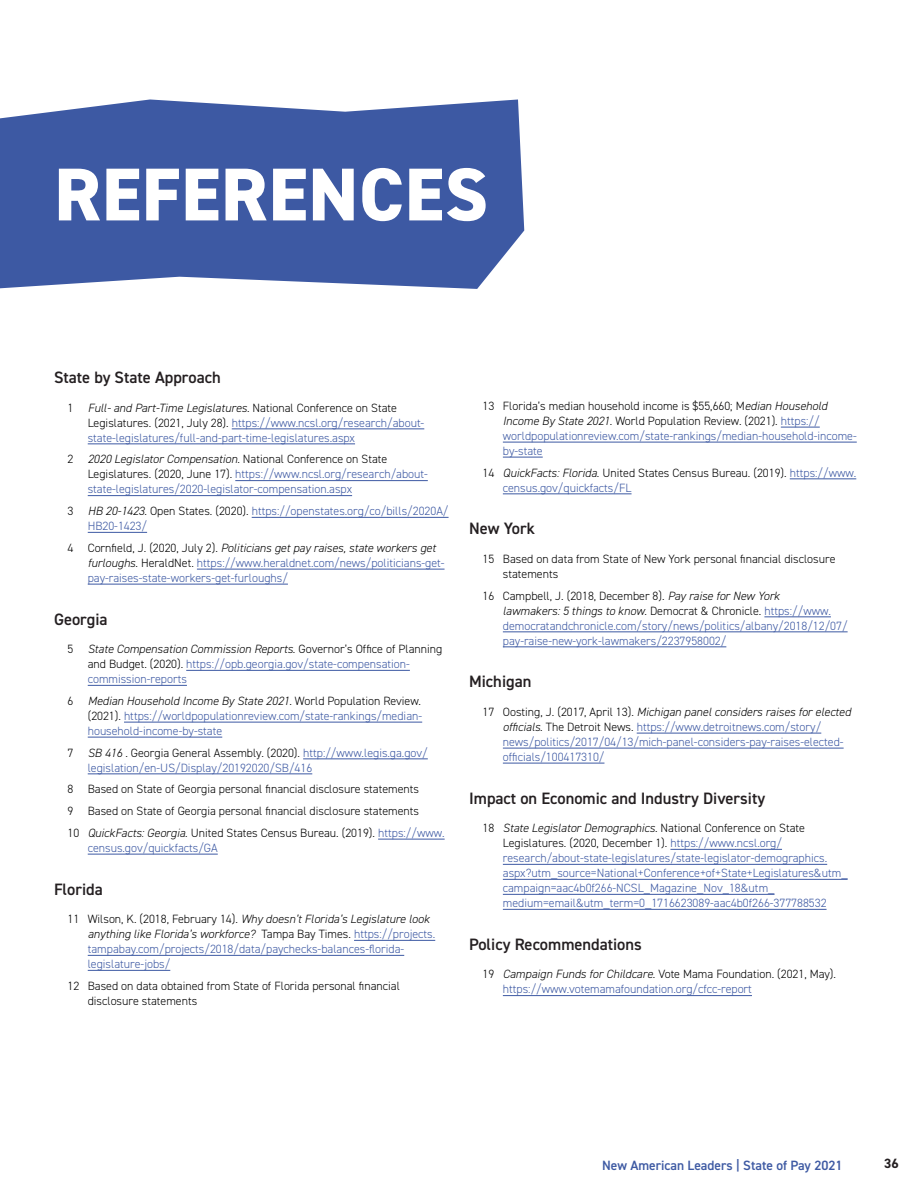
<style>
.page{position:relative;width:918px;height:1188px;background:#fff}
.page>*{position:absolute;margin:0;border:0;box-sizing:border-box;transform-origin:0 0}
.t1{font:800 75px "DIN2014";letter-spacing:.01em;color:#fff}
.t2{font:600 16.5px "DIN2014";color:#241f21}
.t3{font:600 13.5px "DIN2014";color:#3e5aa3}
.t4{font:700 13.5px "DIN2014";color:#241f21}
.t5{font:300 12px/15px "DIN2014";color:#3d59a3}
.t6{font:300 12px/21.8px "DIN2014";color:#000}
.s1{color:#000}
.s2{font-style:italic;color:#000}
.s3{font-style:italic}
.s4{color:#3d59a3}
</style>
<div class="page">
<hr style="left:232px;top:429px;width:192px;height:1px;background:#3d59a3">
<hr style="left:88px;top:444px;width:267px;height:1px;background:#3d59a3">
<hr style="left:235px;top:480px;width:193px;height:1px;background:#3d59a3">
<hr style="left:88px;top:495px;width:264px;height:1px;background:#3d59a3">
<hr style="left:252px;top:517px;width:197px;height:1px;background:#3d59a3">
<hr style="left:88px;top:532px;width:59px;height:1px;background:#3d59a3">
<hr style="left:197px;top:569px;width:248px;height:1px;background:#3d59a3">
<hr style="left:88px;top:584px;width:200px;height:1px;background:#3d59a3">
<hr style="left:186px;top:670px;width:224px;height:1px;background:#3d59a3">
<hr style="left:88px;top:685px;width:99px;height:1px;background:#3d59a3">
<hr style="left:124px;top:722px;width:298px;height:1px;background:#3d59a3">
<hr style="left:88px;top:737px;width:134px;height:1px;background:#3d59a3">
<hr style="left:303px;top:759px;width:125px;height:1px;background:#3d59a3">
<hr style="left:88px;top:774px;width:224px;height:1px;background:#3d59a3">
<hr style="left:378px;top:839px;width:67px;height:1px;background:#3d59a3">
<hr style="left:88px;top:854px;width:130px;height:1px;background:#3d59a3">
<hr style="left:354px;top:940px;width:81px;height:1px;background:#3d59a3">
<hr style="left:88px;top:955px;width:316px;height:1px;background:#3d59a3">
<hr style="left:88px;top:970px;width:82px;height:1px;background:#3d59a3">
<hr style="left:781px;top:427px;width:39px;height:1px;background:#3d59a3">
<hr style="left:503px;top:442px;width:354px;height:1px;background:#3d59a3">
<hr style="left:503px;top:457px;width:40px;height:1px;background:#3d59a3">
<hr style="left:790px;top:479px;width:66px;height:1px;background:#3d59a3">
<hr style="left:503px;top:494px;width:129px;height:1px;background:#3d59a3">
<hr style="left:764px;top:617px;width:67px;height:1px;background:#3d59a3">
<hr style="left:503px;top:632px;width:345px;height:1px;background:#3d59a3">
<hr style="left:503px;top:647px;width:223px;height:1px;background:#3d59a3">
<hr style="left:637px;top:733px;width:184px;height:1px;background:#3d59a3">
<hr style="left:503px;top:748px;width:341px;height:1px;background:#3d59a3">
<hr style="left:503px;top:763px;width:101px;height:1px;background:#3d59a3">
<hr style="left:670px;top:849px;width:112px;height:1px;background:#3d59a3">
<hr style="left:503px;top:864px;width:324px;height:1px;background:#3d59a3">
<hr style="left:503px;top:879px;width:345px;height:1px;background:#3d59a3">
<hr style="left:503px;top:894px;width:272px;height:1px;background:#3d59a3">
<hr style="left:503px;top:909px;width:324px;height:1px;background:#3d59a3">
<hr style="left:503px;top:995px;width:249px;height:1px;background:#3d59a3">
<svg style="left:0;top:99px;width:524px;height:190px;background:#4d67aa"></svg>
<h1 class="t1" style="left:54px;top:145px;width:435px">REFERENCES</h1>
<h2 class="t2" style="left:54px;top:366px;width:168px">State by State Approach</h2>
<p class="t5" style="left:88px;top:400px;width:338px;text-indent:-20px"><span class="s1">1</span> <span class="s2">Full- and Part-Time Legislatures</span><span class="s1">. National Conference on State<br>Legislatures. (2021, July 28).</span> https://www.ncsl.org/research/about&shy;state-legislatures/full-and-part-time-legislatures.aspx</p>
<p class="t5" style="left:88px;top:452px;width:342px;text-indent:-20px"><span class="s1">2</span> <span class="s2">2020 Legislator Compensation</span><span class="s1">. National Conference on State<br>Legislatures. (2020, June 17).</span> https://www.ncsl.org/research/about&shy;state-legislatures/2020-legislator-compensation.aspx</p>
<p class="t5" style="left:88px;top:504px;width:362px;text-indent:-20px"><span class="s1">3</span> <span class="s2">HB 20-1423</span><span class="s1">. Open States. (2020).</span> https://openstates.org/co/bills/2020A/<br>HB20-1423/</p>
<p class="t5" style="left:88px;top:540px;width:358px;text-indent:-20px"><span class="s1">4 Cornfield, J. (2020, July 2).</span> <span class="s2">Politicians get pay raises, state workers get furloughs</span><span class="s1">. HeraldNet.</span> https://www.heraldnet.com/news/politicians-get&shy;pay-raises-state-workers-get-furloughs/</p>
<h2 class="t2" style="left:54px;top:608px;width:55px">Georgia</h2>
<p class="t5" style="left:88px;top:642px;width:356px;text-indent:-20px"><span class="s1">5</span> <span class="s2">State Compensation Commission Reports</span><span class="s1">. Governor’s Office of Planning and Budget. (2020).</span> https://opb.georgia.gov/state-compensation&shy;commission-reports</p>
<p class="t5" style="left:88px;top:693px;width:336px;text-align:justify;text-indent:-20px"><span class="s1">6</span> <span class="s2">Median Household Income By State 2021</span><span class="s1">. World Population Review. (2021).</span> https://worldpopulationreview.com/state-rankings/median&shy;household-income-by-state</p>
<p class="t5" style="left:88px;top:745px;width:342px;text-indent:-20px"><span class="s1">7</span> <span class="s2">SB 416</span> <span class="s1">. Georgia General Assembly. (2020).</span> http://www.legis.ga.gov/ legislation/en-US/Display/20192020/SB/416</p>
<p class="t6" style="left:68px;top:778px;width:379px">8 Based on State of Georgia personal financial disclosure statements<br>9 Based on State of Georgia personal financial disclosure statements<br>10 <span class="s3">QuickFacts: Georgia</span>. United States Census Bureau. (2019). <span class="s4">https://www.</span></p>
<p class="t5" style="left:88px;top:840px;width:132px">census.gov/quickfacts/GA</p>
<h2 class="t2" style="left:54px;top:878px;width:50px">Florida</h2>
<p class="t5" style="left:88px;top:912px;width:349px;text-indent:-20px"><span class="s1">11 Wilson, K. (2018, February 14).</span> <span class="s2">Why doesn’t Florida’s Legislature look anything like Florida’s workforce?</span> <span class="s1">Tampa Bay Times.</span> https://projects. tampabay.com/projects/2018/data/paychecks-balances-florida&shy;legislature-jobs/</p>
<p class="t6" style="left:88px;top:978px;width:314px;line-height:15px;text-indent:-20px">12 Based on data obtained from State of Florida personal financial disclosure statements</p>
<p class="t5" style="left:503px;top:398px;width:355px;text-indent:-20px"><span class="s1">13 Florida’s median household income is $55,660; M</span><span class="s2">edian Household Income By State 2021</span><span class="s1">. World Population Review. (2021).</span> https:// worldpopulationreview.com/state-rankings/median-household-income&shy;by-state</p>
<p class="t5" style="left:503px;top:465px;width:355px;text-indent:-20px"><span class="s1">14</span> <span class="s2">QuickFacts: Florida</span><span class="s1">. United States Census Bureau. (2019).</span> https://www. census.gov/quickfacts/FL</p>
<h2 class="t2" style="left:469px;top:518px;width:67px">New York</h2>
<p class="t6" style="left:503px;top:551px;width:334px;line-height:15px;text-indent:-20px">15 Based on data from State of New York personal financial disclosure statements</p>
<p class="t5" style="left:503px;top:588px;width:346px;text-indent:-20px"><span class="s1">16 Campbell, J. (2018, December 8).</span> <span class="s2">Pay raise for New York<br>lawmakers: 5 things to know</span><span class="s1">. Democrat &amp; Chronicle.</span> https://www. democratandchronicle.com/story/news/politics/albany/2018/12/07/ pay-raise-new-york-lawmakers/2237958002/</p>
<h2 class="t2" style="left:469px;top:671px;width:64px">Michigan</h2>
<p class="t5" style="left:503px;top:704px;width:350px;text-indent:-20px"><span class="s1">17 Oosting, J. (2017, April 13).</span> <span class="s2">Michigan panel considers raises for elected officials</span><span class="s1">. The Detroit News.</span> https://www.detroitnews.com/story/ news/politics/2017/04/13/mich-panel-considers-pay-raises-elected&shy;officials/100417310/</p>
<h2 class="t2" style="left:469px;top:787px;width:298px">Impact on Economic and Industry Diversity</h2>
<p class="t5" style="left:503px;top:821px;width:346px;text-indent:-20px"><span class="s1">18</span> <span class="s2">State Legislator Demographics</span><span class="s1">. National Conference on State Legislatures. (2020, December 1).</span> https://www.ncsl.org/ research/about-state-legislatures/state-legislator-demographics. aspx?utm_source=National+Conference+of+State+Legislatures&amp;utm_ campaign=aac4b0f266-NCSL_Magazine_Nov_18&amp;utm_ medium=email&amp;utm_term=0_1716623089-aac4b0f266-377788532</p>
<h2 class="t2" style="left:469px;top:933px;width:174px">Policy Recommendations</h2>
<p class="t5" style="left:503px;top:967px;width:335px;text-indent:-20px"><span class="s1">19</span> <span class="s2">Campaign Funds for Childcare</span><span class="s1">. Vote Mama Foundation. (2021, May). </span>https://www.votemamafoundation.org/cfcc-report</p>
<p class="t3" style="left:602px;top:1156px;width:242px">New American Leaders | State of Pay 2021</p>
<p class="t4" style="left:884px;top:1155px;width:16px">36</p>
</div>
